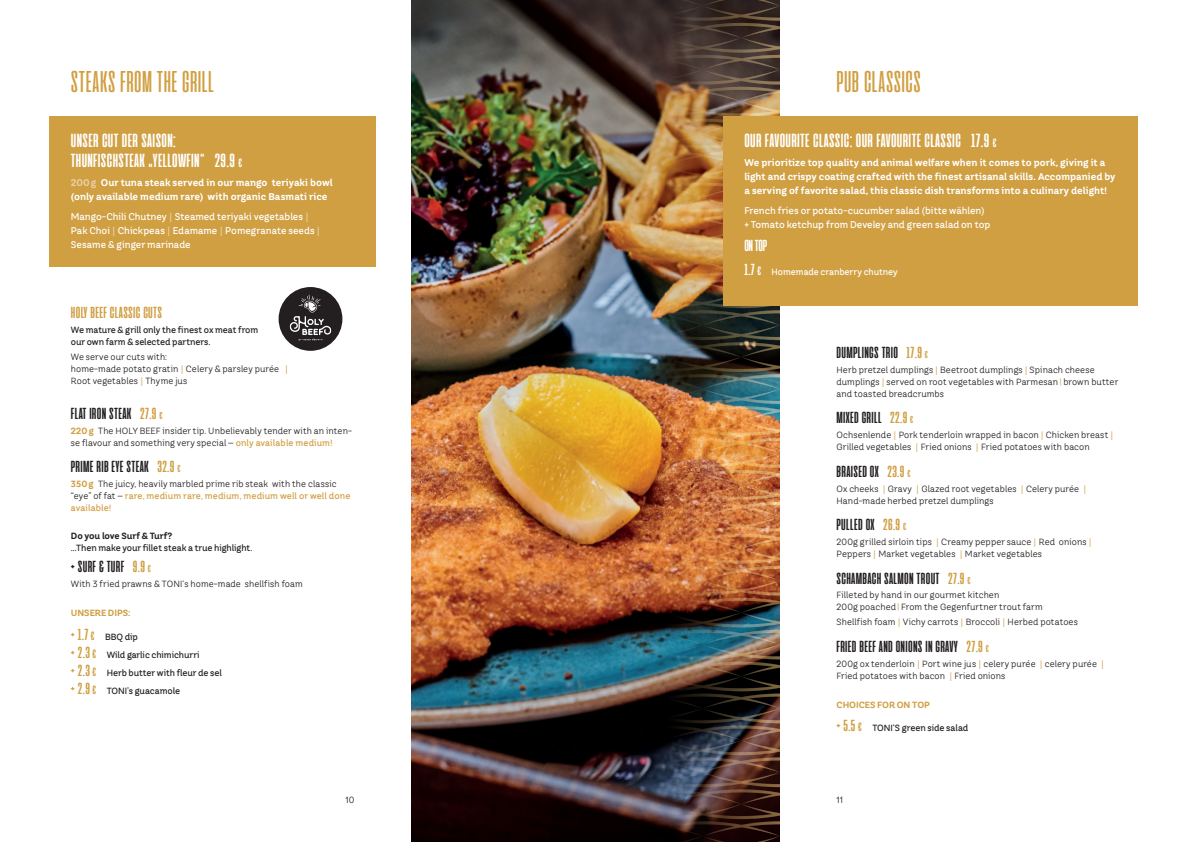
<style>
.page{position:relative;width:1191px;height:842px;background:#fff}
.page>*{position:absolute;margin:0;border:0;box-sizing:border-box;transform-origin:0 0}
.t1{font:30px "Cinematografica";letter-spacing:.015em;color:#d09f42}
.t2{font:700 19px/20px "Cinematografica";letter-spacing:.02em;color:#fff}
.t3{font:700 16px "Cinematografica";letter-spacing:.02em;color:#231f20}
.t4{font:700 16px "Cinematografica";letter-spacing:.02em;color:#d09f42}
.t5{font:700 16px "Cinematografica";color:#fff}
.t6{font:700 9.8px/14px "TT Hazelnuts";letter-spacing:-.005em;color:#fff}
.t7{font:500 9.8px/14px "TT Hazelnuts";letter-spacing:-.005em;color:#fff}
.t8{font:9px/12px "TT Hazelnuts";letter-spacing:.01em;color:#231f20}
.t9{font:500 9px/18px "TT Hazelnuts";letter-spacing:-.01em;color:#231f20}
.t10{font:500 9px "TT Hazelnuts";letter-spacing:-.01em;color:#fff}
.t11{font:700 9px "TT Hazelnuts";letter-spacing:-.005em;color:#d09f42}
.t12{font:700 9px "TT Hazelnuts";letter-spacing:-.01em;color:#231f20}
.s1{font-size:12px}
.s2{color:#e9cfa3}
.s3{color:#d09f42}
.s4{font-size:10px;color:#d09f42}
.s5{font-weight:700;color:#d09f42}
.s6{font-weight:500;color:#d09f42}
.s7{font-family:"Cinematografica";font-weight:700;font-size:16px;color:#d09f42}
.s8{font-family:"Cinematografica";font-weight:700;font-size:12px;color:#d09f42}
.s9{font-family:"Cinematografica";font-weight:700;font-size:16px}
.s10{font-family:"Cinematografica";font-weight:700;font-size:12px}
.s11{font-family:"Cinematografica";color:#d09f42}
.s12{font-family:"Cinematografica";color:#bb9f48}
</style>
<div class="page">
<img style="left:411px;top:0;width:255px;height:842px">
<img style="left:666px;top:0;width:114px;height:842px">
<div style="left:50px;top:116px;width:326px;height:150px;background:#d09f42"></div>
<div style="left:723px;top:116px;width:414px;height:190px;background:#d09f42"></div>
<div style="left:279px;top:287px;width:63px;height:64px;background:#231f20;border-radius:50%"></div>
<svg style="left:290px;top:294px;width:41px;height:46px"></svg>
<h1 class="t1" style="left:71px;top:66px;width:145px">STEAKS FROM THE GRILL</h1>
<h1 class="t1" style="left:836px;top:66px;width:86px">PUB CLASSICS</h1>
<h2 class="t2" style="left:71px;top:130px;width:173px">UNSER CUT DER SAISON:<br>THUNFISCHSTEAK „YELLOWFIN“ 29.9 <span class="s1">€</span></h2>
<p class="t6" style="left:71px;top:176px;width:263px"><span class="s2">200g</span> Our tuna steak served in our mango teriyaki bowl (only available medium rare) with organic Basmati rice</p>
<p class="t7" style="left:71px;top:209px;width:252px">Mango-Chili Chutney <span class="s2">|</span> Steamed teriyaki vegetables <span class="s2">|<br></span>Pak Choi <span class="s2">|</span> Chickpeas <span class="s2">|</span> Edamame <span class="s2">|</span> Pomegranate seeds <span class="s2">| -<br></span>Sesame &amp; ginger marinade</p>
<h3 class="t4" style="left:71px;top:304px;width:93px">HOLY BEEF CLASSIC CUTS</h3>
<p class="t9" style="left:71px;top:324px;width:189px;line-height:12px">We mature &amp; grill only the finest ox meat from our own farm &amp; selected partners.</p>
<p class="t8" style="left:71px;top:351px;width:219px">We serve our cuts with:<br>home-made potato gratin <span class="s3">|</span> Celery &amp; parsley purée <span class="s3">|<br></span>Root vegetables <span class="s3">|</span> Thyme jus</p>
<h3 class="t3" style="left:71px;top:405px;width:93px">FLAT IRON STEAK <span class="s3">27.9</span> <span class="s4">€</span></h3>
<p class="t8" style="left:71px;top:425px;width:283px"><span class="s5">220g</span> The HOLY BEEF insider tip. Unbelievably tender with an inten&shy;se flavour and something very special – <span class="s6">only available medium!</span></p>
<h3 class="t3" style="left:71px;top:458px;width:111px">PRIME RIB EYE STEAK <span class="s3">32.9</span> <span class="s4">€</span></h3>
<p class="t8" style="left:71px;top:478px;width:281px"><span class="s5">350g</span> The juicy, heavily marbled prime rib steak with the classic “eye” of fat – <span class="s6">rare, medium rare, medium, medium well or well done available!</span></p>
<p class="t12" style="left:71px;top:530px;width:103px">Do you love Surf &amp; Turf?</p>
<p class="t9" style="left:71px;top:539px;width:183px">...Then make your fillet steak a true highlight.</p>
<h3 class="t3" style="left:71px;top:558px;width:82px">+ SURF &amp; TURF <span class="s3">9.9</span> <span class="s4">€</span></h3>
<p class="t8" style="left:71px;top:578px;width:233px">With 3 fried prawns &amp; TONI‘s home-made shellfish foam</p>
<p class="t11" style="left:71px;top:607px;width:61px">UNSERE DIPS:</p>
<p class="t9" style="left:71px;top:627px;width:152px"><span class="s7">+ 1.7</span> <span class="s8">€</span> BBQ dip<br><span class="s7">+ 2.3</span> <span class="s8">€</span> Wild garlic chimichurri<br><span class="s7">+ 2.3</span> <span class="s8">€</span> Herb butter with fleur de sel <span class="s7">+ 2.9</span> <span class="s8">€</span> TONI’s guacamole</p>
<h2 class="t2" style="left:744px;top:130px;width:254px">OUR FAVOURITE CLASSIC: OUR FAVOURITE CLASSIC 17.9 <span class="s1">€</span></h2>
<p class="t6" style="left:744px;top:156px;width:373px">We prioritize top quality and animal welfare when it comes to pork, giving it a light and crispy coating crafted with the finest artisanal skills. Accompanied by a serving of favorite salad, this classic dish transforms into a culinary delight!</p>
<p class="t7" style="left:744px;top:203px;width:248px">French fries or potato-cucumber salad (bitte wählen) + Tomato ketchup from Develey and green salad on top</p>
<h3 class="t5" style="left:744px;top:237px;width:24px">ON TOP</h3>
<p class="t10" style="left:744px;top:266px;width:155px"><span class="s9">1.7</span> <span class="s10">€</span> Homemade cranberry chutney</p>
<h3 class="t3" style="left:836px;top:344px;width:93px">DUMPLINGS TRIO <span class="s3">17.9</span> <span class="s4">€</span></h3>
<p class="t8" style="left:836px;top:364px;width:283px">Herb pretzel dumplings <span class="s3">|</span> Beetroot dumplings <span class="s3">|</span> Spinach cheese dumplings <span class="s3">|</span> served on root vegetables with Parmesan <span class="s11">|</span> brown butter and toasted breadcrumbs</p>
<h3 class="t3" style="left:836px;top:409px;width:78px">MIXED GRILL <span class="s3">22.9</span> <span class="s4">€</span></h3>
<p class="t8" style="left:836px;top:429px;width:278px">Ochsenlende <span class="s3">|</span> Pork tenderloin wrapped in bacon <span class="s3">|</span> Chicken breast <span class="s3">|<br></span>Grilled vegetables <span class="s3">|</span> Fried onions <span class="s3">|</span> Fried potatoes with bacon</p>
<h3 class="t3" style="left:836px;top:463px;width:75px">BRAISED OX <span class="s3">23.9</span> <span class="s4">€</span></h3>
<p class="t8" style="left:836px;top:482px;width:251px">Ox cheeks <span class="s3">|</span> Gravy <span class="s3">|</span> Glazed root vegetables <span class="s3">|</span> Celery purée <span class="s3">|<br></span>Hand-made herbed pretzel dumplings</p>
<h3 class="t3" style="left:836px;top:516px;width:71px">PULLED OX <span class="s3">26.9</span> <span class="s4">€</span></h3>
<p class="t8" style="left:836px;top:536px;width:257px">200g grilled sirloin tips <span class="s3">|</span> Creamy pepper sauce <span class="s3">|</span> Red onions <span class="s3">|<br></span>Peppers <span class="s3">|</span> Market vegetables <span class="s3">|</span> Market vegetables</p>
<h3 class="t3" style="left:836px;top:569px;width:135px">SCHAMBACH SALMON TROUT <span class="s3">27.9</span> <span class="s4">€</span></h3>
<p class="t8" style="left:836px;top:589px;width:208px">Filleted by hand in our gourmet kitchen<br>200g poached <span class="s12">|</span> From the Gegenfurtner trout farm</p>
<p class="t8" style="left:836px;top:616px;width:243px">Shellfish foam <span class="s3">|</span> Vichy carrots <span class="s3">|</span> Broccoli <span class="s3">|</span> Herbed potatoes</p>
<h3 class="t3" style="left:836px;top:638px;width:154px">FRIED BEEF AND ONIONS IN GRAVY <span class="s3">27.9</span> <span class="s4">€</span></h3>
<p class="t8" style="left:836px;top:657px;width:269px">200g ox tenderloin <span class="s3">|</span> Port wine jus <span class="s3">|</span> celery purée <span class="s3">|</span> celery purée <span class="s3">|<br></span>Fried potatoes with bacon <span class="s3">|</span> Fried onions</p>
<p class="t11" style="left:836px;top:698px;width:95px">CHOICES FOR ON TOP</p>
<p class="t9" style="left:836px;top:719px;width:133px"><span class="s7">+ 5.5</span> <span class="s8">€</span> TONI‘S green side salad</p>
<p class="t8" style="left:345px;top:793px;width:10px">10</p>
<p class="t8" style="left:836px;top:793px;width:8px">11</p>
</div>
